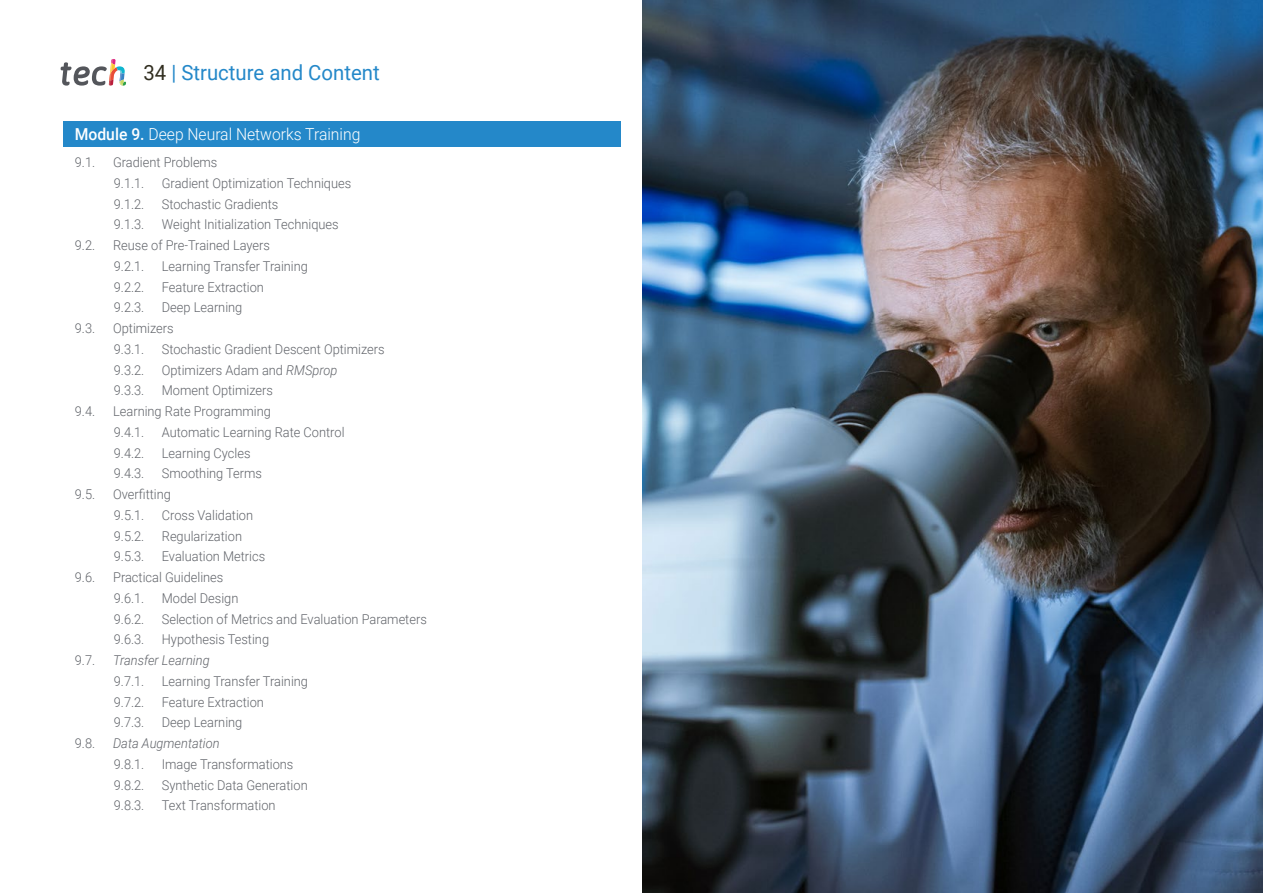
<style>
.page{position:relative;width:1263px;height:893px;background:#fff}
.page>*{position:absolute;margin:0;border:0;box-sizing:border-box;transform-origin:0 0}
.t1{font:21px "Roboto";color:#2488c9}
.t2{font:300 16.5px "Roboto";color:#fff;scale:.95 1}
.t3{font:300 13.5px/20.7px "Roboto";color:#61646a;scale:.95 1}
.t4{font:italic 300 13.5px "Roboto";color:#61646a;scale:.95 1}
.s1{color:#312e20}
.s2{font-weight:500}
.s3{font-style:italic}
</style>
<div class="page">
<img style="left:642px;top:0;width:621px;height:893px">
<div style="left:64px;top:121px;width:557px;height:25px;background:#2488c9"></div>
<svg style="left:61px;top:59px;width:65px;height:27px"></svg>
<h1 class="t1" style="left:144px;top:57px;width:238px"><span class="s1">34</span> | Structure and Content</h1>
<p class="t2" style="left:75px;top:123px;width:302px"><span class="s2">Module 9.</span> Deep Neural Networks Training</p>
<p class="t3" style="left:75px;top:151px;width:23px">9.1.</p>
<p class="t3" style="left:113px;top:151px;width:111px">Gradient Problems<br>9.1.1.</p>
<p class="t3" style="left:162px;top:172px;width:201px">Gradient Optimization Techniques</p>
<p class="t3" style="left:114px;top:193px;width:34px">9.1.2.</p>
<p class="t3" style="left:162px;top:193px;width:124px">Stochastic Gradients</p>
<p class="t3" style="left:114px;top:214px;width:34px">9.1.3.</p>
<p class="t3" style="left:162px;top:214px;width:188px">Weight Initialization Techniques</p>
<p class="t3" style="left:75px;top:234px;width:23px">9.2.</p>
<p class="t3" style="left:113px;top:234px;width:167px">Reuse of Pre-Trained Layers<br>9.2.1.</p>
<p class="t3" style="left:162px;top:255px;width:155px">Learning Transfer Training</p>
<p class="t3" style="left:114px;top:276px;width:34px">9.2.2.</p>
<p class="t3" style="left:162px;top:276px;width:109px">Feature Extraction</p>
<p class="t3" style="left:114px;top:297px;width:34px">9.2.3.</p>
<p class="t3" style="left:162px;top:297px;width:86px">Deep Learning</p>
<p class="t3" style="left:75px;top:317px;width:23px">9.3.</p>
<p class="t3" style="left:113px;top:317px;width:65px">Optimizers<br>9.3.1.</p>
<p class="t3" style="left:162px;top:338px;width:236px">Stochastic Gradient Descent Optimizers</p>
<p class="t3" style="left:114px;top:359px;width:34px">9.3.2.</p>
<p class="t3" style="left:162px;top:359px;width:186px">Optimizers Adam and <span class="s3">RMSprop</span></p>
<p class="t3" style="left:114px;top:380px;width:34px">9.3.3.</p>
<p class="t3" style="left:162px;top:380px;width:118px">Moment Optimizers</p>
<p class="t3" style="left:75px;top:400px;width:23px">9.4.</p>
<p class="t3" style="left:113px;top:400px;width:168px">Learning Rate Programming<br>9.4.1.</p>
<p class="t3" style="left:162px;top:421px;width:194px">Automatic Learning Rate Control</p>
<p class="t3" style="left:114px;top:442px;width:34px">9.4.2.</p>
<p class="t3" style="left:162px;top:442px;width:95px">Learning Cycles</p>
<p class="t3" style="left:114px;top:463px;width:34px">9.4.3.</p>
<p class="t3" style="left:162px;top:463px;width:107px">Smoothing Terms</p>
<p class="t3" style="left:75px;top:483px;width:23px">9.5.</p>
<p class="t3" style="left:113px;top:483px;width:62px">Overfitting<br>9.5.1.</p>
<p class="t3" style="left:162px;top:504px;width:98px">Cross Validation</p>
<p class="t3" style="left:114px;top:525px;width:34px">9.5.2.</p>
<p class="t3" style="left:162px;top:525px;width:86px">Regularization</p>
<p class="t3" style="left:114px;top:546px;width:34px">9.5.3.</p>
<p class="t3" style="left:162px;top:546px;width:110px">Evaluation Metrics</p>
<p class="t3" style="left:75px;top:566px;width:23px">9.6.</p>
<p class="t3" style="left:113px;top:566px;width:118px">Practical Guidelines<br>9.6.1.</p>
<p class="t3" style="left:162px;top:587px;width:82px">Model Design</p>
<p class="t3" style="left:114px;top:608px;width:34px">9.6.2.</p>
<p class="t3" style="left:162px;top:608px;width:280px">Selection of Metrics and Evaluation Parameters</p>
<p class="t3" style="left:114px;top:629px;width:34px">9.6.3.</p>
<p class="t3" style="left:162px;top:629px;width:114px">Hypothesis Testing</p>
<p class="t3" style="left:75px;top:649px;width:23px">9.7.</p>
<p class="t4" style="left:113px;top:651px;width:103px">Transfer Learning</p>
<p class="t3" style="left:114px;top:670px;width:34px">9.7.1.</p>
<p class="t3" style="left:162px;top:670px;width:155px">Learning Transfer Training</p>
<p class="t3" style="left:114px;top:691px;width:34px">9.7.2.</p>
<p class="t3" style="left:162px;top:691px;width:109px">Feature Extraction</p>
<p class="t3" style="left:114px;top:712px;width:34px">9.7.3.</p>
<p class="t3" style="left:162px;top:712px;width:86px">Deep Learning</p>
<p class="t3" style="left:75px;top:732px;width:23px">9.8.</p>
<p class="t4" style="left:113px;top:734px;width:114px">Data Augmentation</p>
<p class="t3" style="left:114px;top:753px;width:34px">9.8.1.</p>
<p class="t3" style="left:162px;top:753px;width:140px">Image Transformations</p>
<p class="t3" style="left:114px;top:774px;width:34px">9.8.2.</p>
<p class="t3" style="left:162px;top:774px;width:155px">Synthetic Data Generation</p>
<p class="t3" style="left:114px;top:795px;width:34px">9.8.3.</p>
<p class="t3" style="left:162px;top:795px;width:121px">Text Transformation</p>
</div>
